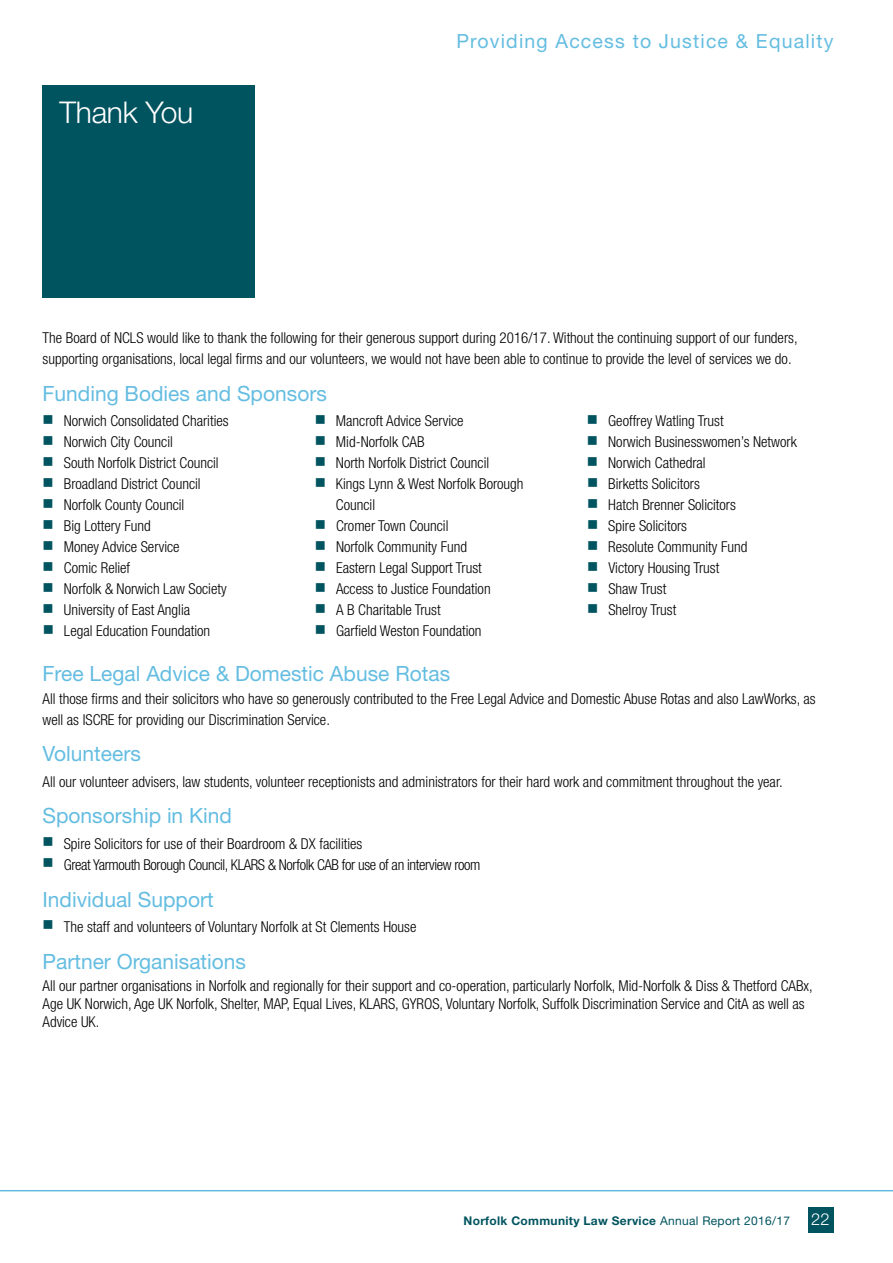
<style>
.page{position:relative;width:893px;height:1263px;background:#fff}
.page>*{position:absolute;margin:0;border:0;box-sizing:border-box;transform-origin:0 0}
.t1{font:300 30px "Helvetica Neue LT Std";letter-spacing:-.01em;color:#fff}
.t2{font:21px "Helvetica Neue LT Std";color:#64bde1}
.t3{font:19.5px "Helvetica Neue LT Std";letter-spacing:.06em;color:#64bde1}
.t4{font:300 16.5px "Helvetica Neue LT Std";color:#fff}
.t5{font:300 condensed 15px/21px "Helvetica Neue LT Std";color:#000}
.t6{font:300 condensed 15px "Helvetica Neue LT Std";letter-spacing:-.025em;color:#000}
.t7{font:700 12px "Helvetica Neue LT Std";letter-spacing:.025em;color:#00545f}
.s1{color:#00545f}
.s2{font-weight:400}
</style>
<div class="page">
<div style="left:43px;top:85px;width:212px;height:213px;background:#00545f"></div>
<hr style="left:0;top:1190px;width:893px;height:1px;background:#64bde1">
<div style="left:808px;top:1208px;width:25px;height:25px;background:#00545f"></div>
<h1 class="t1" style="left:60px;top:94px;width:135px">Thank You</h1>
<h3 class="t3" style="left:456px;top:29px;width:379px">Providing Access to Justice &amp; Equality</h3>
<p class="t5" style="left:43px;top:327px;width:757px">The Board of NCLS would like to thank the following for their generous support during 2016/17. Without the continuing support of our funders, supporting organisations, local legal firms and our volunteers, we would not have been able to continue to provide the level of services we do.</p>
<h2 class="t2" style="left:43px;top:381px;width:286px">Funding Bodies and Sponsors</h2>
<p class="t5" style="left:43px;top:410px;width:188px"><span class="s1">■</span> Norwich Consolidated Charities</p>
<p class="t5" style="left:43px;top:431px;width:132px"><span class="s1">■</span> Norwich City Council</p>
<p class="t5" style="left:43px;top:452px;width:178px"><span class="s1">■</span> South Norfolk District Council</p>
<p class="t5" style="left:43px;top:473px;width:160px"><span class="s1">■</span> Broadland District Council</p>
<p class="t5" style="left:43px;top:494px;width:143px"><span class="s1">■</span> Norfolk County Council</p>
<p class="t5" style="left:43px;top:515px;width:110px"><span class="s1">■</span> Big Lottery Fund</p>
<p class="t5" style="left:43px;top:536px;width:138px"><span class="s1">■</span> Money Advice Service</p>
<p class="t5" style="left:43px;top:557px;width:89px"><span class="s1">■</span> Comic Relief</p>
<p class="t5" style="left:43px;top:578px;width:185px"><span class="s1">■</span> Norfolk &amp; Norwich Law Society</p>
<p class="t5" style="left:43px;top:599px;width:149px"><span class="s1">■</span> University of East Anglia</p>
<p class="t5" style="left:43px;top:620px;width:169px"><span class="s1">■</span> Legal Education Foundation</p>
<h2 class="t2" style="left:43px;top:661px;width:409px">Free Legal Advice &amp; Domestic Abuse Rotas</h2>
<p class="t5" style="left:43px;top:688px;width:775px">All those firms and their solicitors who have so generously contributed to the Free Legal Advice and Domestic Abuse Rotas and also LawWorks, as well as ISCRE for providing our Discrimination Service.</p>
<h2 class="t2" style="left:43px;top:741px;width:100px">Volunteers</h2>
<p class="t5" style="left:43px;top:771px;width:742px">All our volunteer advisers, law students, volunteer receptionists and administrators for their hard work and commitment throughout the year.</p>
<h2 class="t2" style="left:43px;top:803px;width:191px">Sponsorship in Kind</h2>
<p class="t5" style="left:43px;top:833px;width:321px"><span class="s1">■</span> Spire Solicitors for use of their Boardroom &amp; DX facilities</p>
<p class="t6" style="left:43px;top:856px;width:440px"><span class="s1">■</span> Great Yarmouth Borough Council, KLARS &amp; Norfolk CAB for use of an interview room</p>
<h2 class="t2" style="left:43px;top:886px;width:173px">Individual Support</h2>
<p class="t5" style="left:43px;top:916px;width:375px"><span class="s1">■</span> The staff and volunteers of Voluntary Norfolk at St Clements House</p>
<h2 class="t2" style="left:43px;top:948px;width:205px">Partner Organisations</h2>
<p class="t5" style="left:43px;top:976px;width:772px;line-height:18px">All our partner organisations in Norfolk and regionally for their support and co-operation, particularly Norfolk, Mid-Norfolk &amp; Diss &amp; Thetford CABx,<br>Age UK Norwich, Age UK Norfolk, Shelter, MAP, Equal Lives, KLARS, GYROS, Voluntary Norfolk, Suffolk Discrimination Service and CitA as well as<br>Advice UK.</p>
<p class="t5" style="left:315px;top:410px;width:150px"><span class="s1">■</span> Mancroft Advice Service</p>
<p class="t5" style="left:315px;top:431px;width:111px"><span class="s1">■</span> Mid-Norfolk CAB</p>
<p class="t5" style="left:315px;top:452px;width:176px"><span class="s1">■</span> North Norfolk District Council</p>
<p class="t5" style="left:336px;top:473px;width:189px;text-indent:-21px"><span class="s1">■</span> Kings Lynn &amp; West Norfolk Borough<br>Council</p>
<p class="t5" style="left:315px;top:515px;width:135px"><span class="s1">■</span> Cromer Town Council</p>
<p class="t5" style="left:315px;top:536px;width:154px"><span class="s1">■</span> Norfolk Community Fund</p>
<p class="t5" style="left:315px;top:557px;width:169px"><span class="s1">■</span> Eastern Legal Support Trust</p>
<p class="t5" style="left:315px;top:578px;width:177px"><span class="s1">■</span> Access to Justice Foundation</p>
<p class="t5" style="left:315px;top:599px;width:127px"><span class="s1">■</span> A B Charitable Trust</p>
<p class="t5" style="left:315px;top:620px;width:168px"><span class="s1">■</span> Garfield Weston Foundation</p>
<p class="t5" style="left:587px;top:410px;width:138px"><span class="s1">■</span> Geoffrey Watling Trust</p>
<p class="t5" style="left:587px;top:431px;width:211px"><span class="s1">■</span> Norwich Businesswomen’s Network</p>
<p class="t5" style="left:587px;top:452px;width:120px"><span class="s1">■</span> Norwich Cathedral</p>
<p class="t5" style="left:587px;top:473px;width:114px"><span class="s1">■</span> Birketts Solicitors</p>
<p class="t5" style="left:587px;top:494px;width:150px"><span class="s1">■</span> Hatch Brenner Solicitors</p>
<p class="t5" style="left:587px;top:515px;width:102px"><span class="s1">■</span> Spire Solicitors</p>
<p class="t5" style="left:587px;top:536px;width:162px"><span class="s1">■</span> Resolute Community Fund</p>
<p class="t5" style="left:587px;top:557px;width:134px"><span class="s1">■</span> Victory Housing Trust</p>
<p class="t5" style="left:587px;top:578px;width:81px"><span class="s1">■</span> Shaw Trust</p>
<p class="t5" style="left:587px;top:599px;width:91px"><span class="s1">■</span> Shelroy Trust</p>
<p class="t7" style="left:463px;top:1213px;width:328px">Norfolk Community Law Service <span class="s2">Annual Report 2016/17</span></p>
<p class="t4" style="left:811px;top:1209px;width:20px">22</p>
</div>
